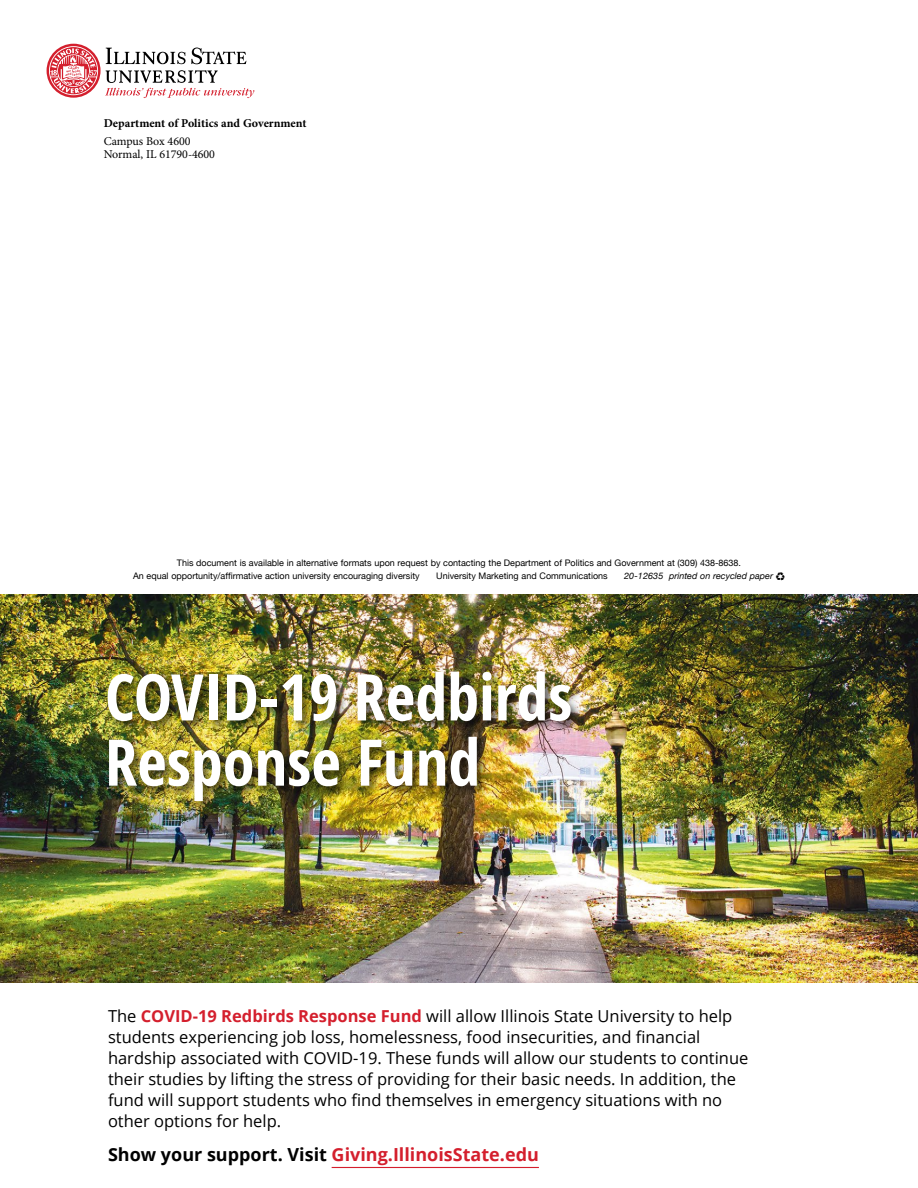
<style>
.page{position:relative;width:918px;height:1188px;background:#fff}
.page>*{position:absolute;margin:0;border:0;box-sizing:border-box;transform-origin:0 0}
.t1{font:700 condensed 64.35px "Open Sans";color:#fff}
.sidebar_headline{font:700 18px "Open Sans";color:#d41f2d}
.t2{font:16.5px/21px "Open Sans";color:#000}
.text{font:700 12px "Minion Pro";letter-spacing:-.005em;color:#000}
.text-2{font:12px "Minion Pro";letter-spacing:-.005em;color:#000}
.t3{font:9px "Helvetica Neue";color:#000}
.t4{font:italic 9px "Helvetica Neue";color:#000}
.s1{font-family:"Free Serif";font-style:normal}
.s2{font-weight:700;color:#d41f2d}
.s3{color:#000}
</style>
<div class="page">
<svg style="left:45px;top:42px;width:57px;height:57px"></svg>
<svg style="left:47px;top:44px;width:207px;height:54px"></svg>
<img style="left:0;top:594px;width:918px;height:388px">
<div style="left:104px;top:669px;width:478px;height:145px;background:#000;opacity:.65"></div>
<hr style="left:332px;top:1167px;width:207px;height:1px;background:#d41f2d">
<p class="text" style="left:104px;top:114px;width:204px">Department of Politics and Government</p>
<p class="text-2" style="left:104px;top:133px;width:88px">Campus Box 4600</p>
<p class="text-2" style="left:104px;top:146px;width:113px">Normal, IL 61790-4600</p>
<p class="t3" style="left:177px;top:557px;width:566px">This document is available in alternative formats upon request by contacting the Department of Politics and Government at (309) 438-8638.</p>
<p class="t3" style="left:133px;top:571px;width:288px">An equal opportunity/affirmative action university encouraging diversity</p>
<p class="t3" style="left:436px;top:571px;width:173px">University Marketing and Communications</p>
<p class="t4" style="left:624px;top:571px;width:162px">20-12635 printed on recycled paper <span class="s1">♻</span></p>
<p class="t1" style="left:105px;top:652px;width:469px">COVID-19 Redbirds</p>
<p class="t1" style="left:105px;top:717px;width:377px">Response Fund</p>
<p class="t2" style="left:108px;top:1005px;width:642px">The <span class="s2">COVID-19 Redbirds Response Fund</span> will allow Illinois State University to help students experiencing job loss, homelessness, food insecurities, and financial hardship associated with COVID‑19. These funds will allow our students to continue their studies by lifting the stress of providing for their basic needs. In addition, the fund will support students who find themselves in emergency situations with no other options for help.</p>
<p class="sidebar_headline" style="left:108px;top:1142px;width:432px"><span class="s3">Show your support. Visit</span> Giving.IllinoisState.edu</p>
</div>
